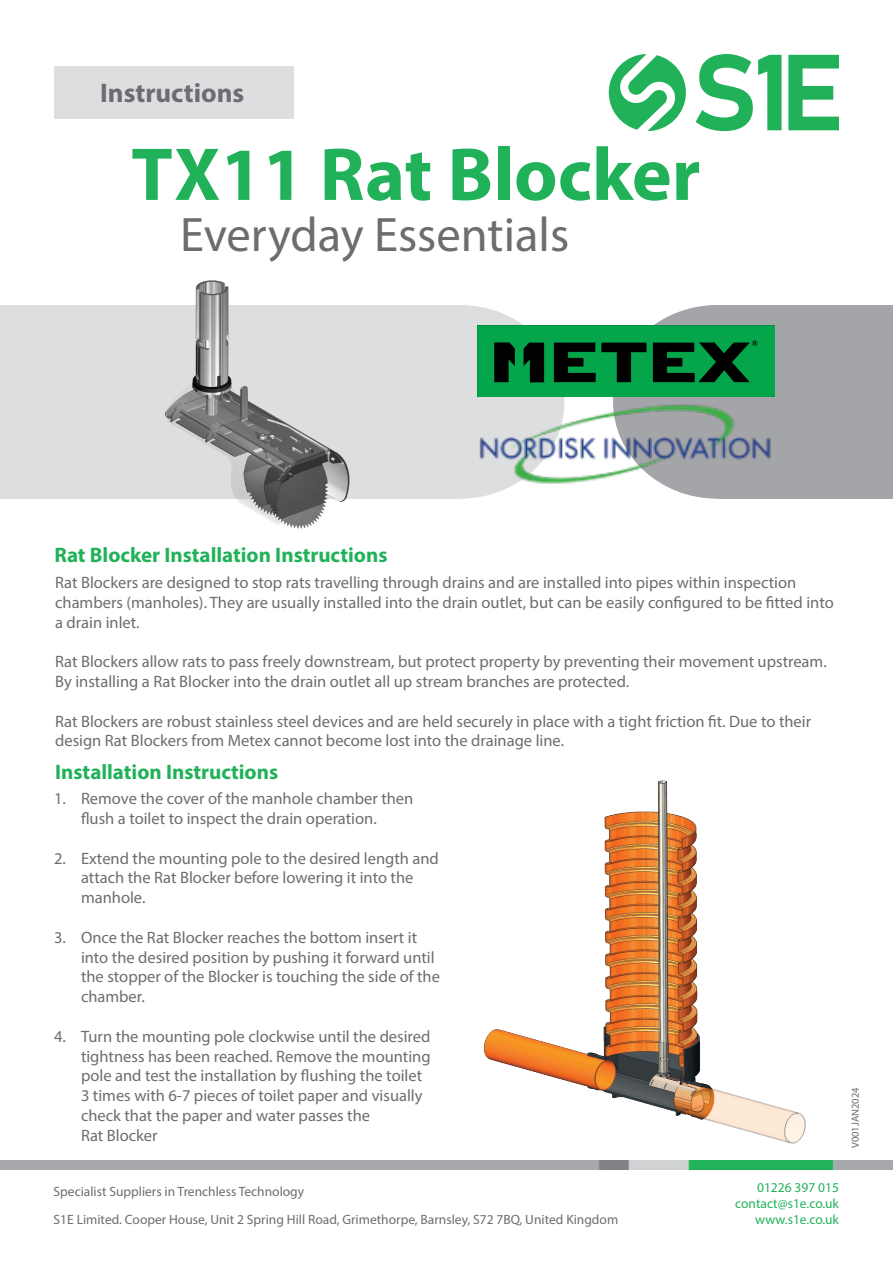
<style>
.page{position:relative;width:893px;height:1263px;background:#fff}
.page>*{position:absolute;margin:0;border:0;box-sizing:border-box;transform-origin:0 0}
.t1{font:700 75.6px "Myriad Pro";color:#21b259}
.t2{font:48.6px "Myriad Pro";color:#6c6d70}
.t3{font:700 27px "Myriad Pro";color:#6c6d70}
.t4{font:700 21px "Myriad Pro";color:#21b259}
.t5{font:16.5px/19.8px "Myriad Pro";color:#6c6d70}
.Body_text{font:13.5px "Myriad Pro";color:#6c6d70}
.t6{font:13.5px "Myriad Pro";color:#21b259}
.t7{font:10.5px "Myriad Pro";color:#6c6d70}
</style>
<div class="page">
<div style="left:0;top:305px;width:459px;height:194px;background:#dddee0"></div>
<div style="left:356px;top:305px;width:208px;height:194px;background:#dddee0;border-radius:50%"></div>
<div style="left:718px;top:305px;width:175px;height:194px;background:#a4a5a9"></div>
<div style="left:613px;top:305px;width:209px;height:194px;background:#a4a5a9;border-radius:50%"></div>
<img style="left:0;top:1160px;width:893px;height:9px">
<svg style="left:696px;top:54px;width:85px;height:77px"></svg>
<svg style="left:788px;top:55px;width:51px;height:75px"></svg>
<svg style="left:609px;top:54px;width:77px;height:77px"></svg>
<img style="left:478px;top:325px;width:296px;height:71px">
<img style="left:165px;top:280px;width:185px;height:249px">
<div style="left:54px;top:66px;width:239px;height:53px;background:#dddee0"></div>
<img style="left:479px;top:402px;width:292px;height:92px">
<img style="left:484px;top:780px;width:322px;height:364px">
<p class="t3" style="left:100px;top:75px;width:146px">Instructions</p>
<p class="t3" style="left:80px;top:75px;width:139px">FACTSHEET</p>
<p class="t1" style="left:131px;top:125px;width:571px">TX11 Rat Blocker</p>
<p class="t2" style="left:180px;top:205px;width:391px">Everyday Essentials</p>
<p class="t4" style="left:54px;top:542px;width:335px">Rat Blocker Installation Instructions</p>
<p class="t5" style="left:55px;top:572px;width:780px">Rat Blockers are designed to stop rats travelling through drains and are installed into pipes within inspection chambers (manholes). They are usually installed into the drain outlet, but can be easily configured to be fitted into a drain inlet.</p>
<p class="t5" style="left:55px;top:651px;width:773px">Rat Blockers allow rats to pass freely downstream, but protect property by preventing their movement upstream.<br>By installing a Rat Blocker into the drain outlet all up stream branches are protected.</p>
<p class="t5" style="left:55px;top:711px;width:757px">Rat Blockers are robust stainless steel devices and are held securely in place with a tight friction fit. Due to their design Rat Blockers from Metex cannot become lost into the drainage line.</p>
<p class="t4" style="left:55px;top:758px;width:224px">Installation Instructions</p>
<p class="t5" style="left:54px;top:788px;width:361px;text-align:center">1. Remove the cover of the manhole chamber then flush a toilet to inspect the drain operation.</p>
<p class="t5" style="left:81px;top:848px;width:359px;text-indent:-27px">2. Extend the mounting pole to the desired length and attach the Rat Blocker before lowering it into the manhole.</p>
<p class="t5" style="left:81px;top:927px;width:361px;text-indent:-27px">3. Once the Rat Blocker reaches the bottom insert it into the desired position by pushing it forward until the stopper of the Blocker is touching the side of the chamber.</p>
<p class="t5" style="left:81px;top:1026px;width:351px;text-indent:-27px">4. Turn the mounting pole clockwise until the desired tightness has been reached. Remove the mounting pole and test the installation by flushing the toilet 3 times with 6-7 pieces of toilet paper and visually check that the paper and water passes the<br>Rat Blocker</p>
<p class="t7" style="left:849px;top:1148px;width:62px;rotate:-90deg">V001JAN2024</p>
<p class="Body_text" style="left:54px;top:1183px;width:252px">Specialist Suppliers in Trenchless Technology</p>
<p class="Body_text" style="left:54px;top:1211px;width:566px">S1E Limited. Cooper House, Unit 2 Spring Hill Road, Grimethorpe, Barnsley, S72 7BQ, United Kingdom</p>
<p class="t6" style="left:757px;top:1179px;width:83px">01226 397 015</p>
<p class="t6" style="left:735px;top:1195px;width:105px">contact@s1e.co.uk</p>
<p class="t6" style="left:755px;top:1211px;width:85px">www.s1e.co.uk</p>
</div>
